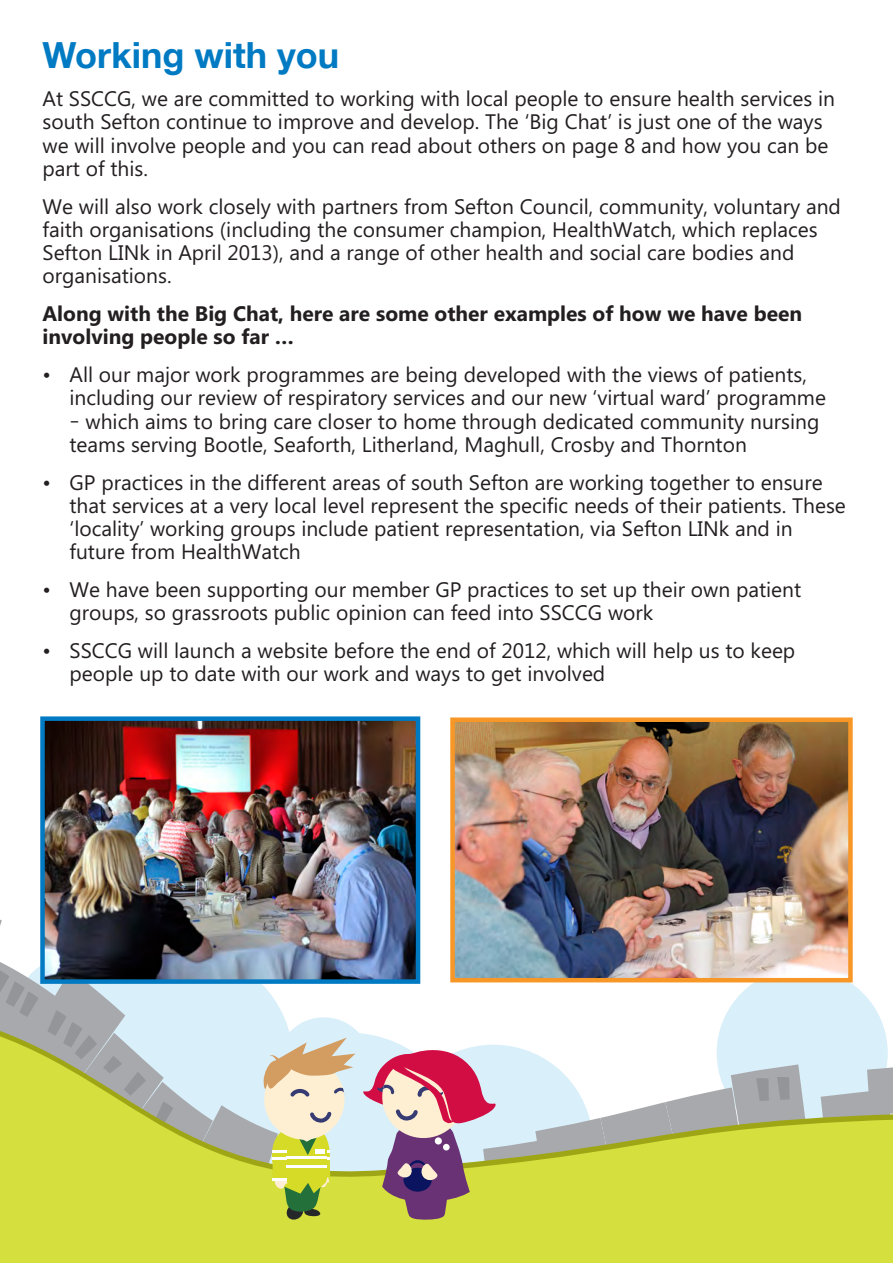
<style>
.page{position:relative;width:893px;height:1263px;background:#fff}
.page>*{position:absolute;margin:0;border:0;box-sizing:border-box;transform-origin:0 0}
.t1{font:700 36px "Helvetica Neue LT";color:#007ac2}
.t2{font:21px/23.1px "Microsoft Phags Pa";color:#231f20}
.t3{font:700 21px/23.1px "Microsoft Phags Pa";color:#231f20}
</style>
<div class="page">
<div style="left:717px;top:968px;width:171px;height:170px;background:#d9effa;border-radius:50%"></div>
<svg style="left:0;top:1011px;width:893px;height:252px;fill:#d5df3e"></svg>
<img style="left:455px;top:722px;width:393px;height:255px">
<div style="left:450px;top:717px;width:403px;height:265px;border:4px solid #f79727"></div>
<img style="left:45px;top:721px;width:370px;height:258px">
<div style="left:40px;top:716px;width:380px;height:268px;border:4px solid #007ac2"></div>
<svg style="left:363px;top:1041px;width:444px;height:179px"></svg>
<div style="left:435px;top:1137px;width:7px;height:7px;background:#fff;border-radius:50%"></div>
<div style="left:443px;top:1144px;width:7px;height:6px;background:#fff;border-radius:50%"></div>
<svg style="left:0;top:893px;width:355px;height:327px;background:#b3bc8d"></svg>
<div style="left:315px;top:1149px;width:9px;height:5px;background:#fff"></div>
<h1 class="t1" style="left:43px;top:33px;width:298px">Working with you</h1>
<p class="t2" style="left:43px;top:86px;width:794px">At SSCCG, we are committed to working with local people to ensure health services in south Sefton continue to improve and develop. The ‘Big Chat’ is just one of the ways we will involve people and you can read about others on page 8 and how you can be part of this.</p>
<p class="t2" style="left:43px;top:194px;width:800px">We will also work closely with partners from Sefton Council, community, voluntary and faith organisations (including the consumer champion, HealthWatch, which replaces Sefton LINk in April 2013), and a range of other health and social care bodies and organisations.</p>
<p class="t3" style="left:43px;top:301px;width:761px">Along with the Big Chat, here are some other examples of how we have been involving people so far …</p>
<p class="t2" style="left:70px;top:362px;width:758px;text-indent:-27px">• All our major work programmes are being developed with the views of patients, including our review of respiratory services and our new ‘virtual ward’ programme</p>
<p class="t2" style="left:70px;top:408px;width:751px">– which aims to bring care closer to home through dedicated community nursing teams serving Bootle, Seaforth, Litherland, Maghull, Crosby and Thornton</p>
<p class="t2" style="left:70px;top:470px;width:778px;text-indent:-27px">• GP practices in the different areas of south Sefton are working together to ensure that services at a very local level represent the specific needs of their patients. These ‘locality’ working groups include patient representation, via Sefton LINk and in future from HealthWatch</p>
<p class="t2" style="left:70px;top:577px;width:733px;text-indent:-27px">• We have been supporting our member GP practices to set up their own patient groups, so grassroots public opinion can feed into SSCCG work</p>
<p class="t2" style="left:70px;top:638px;width:727px;text-indent:-27px">• SSCCG will launch a website before the end of 2012, which will help us to keep people up to date with our work and ways to get involved</p>
</div>
